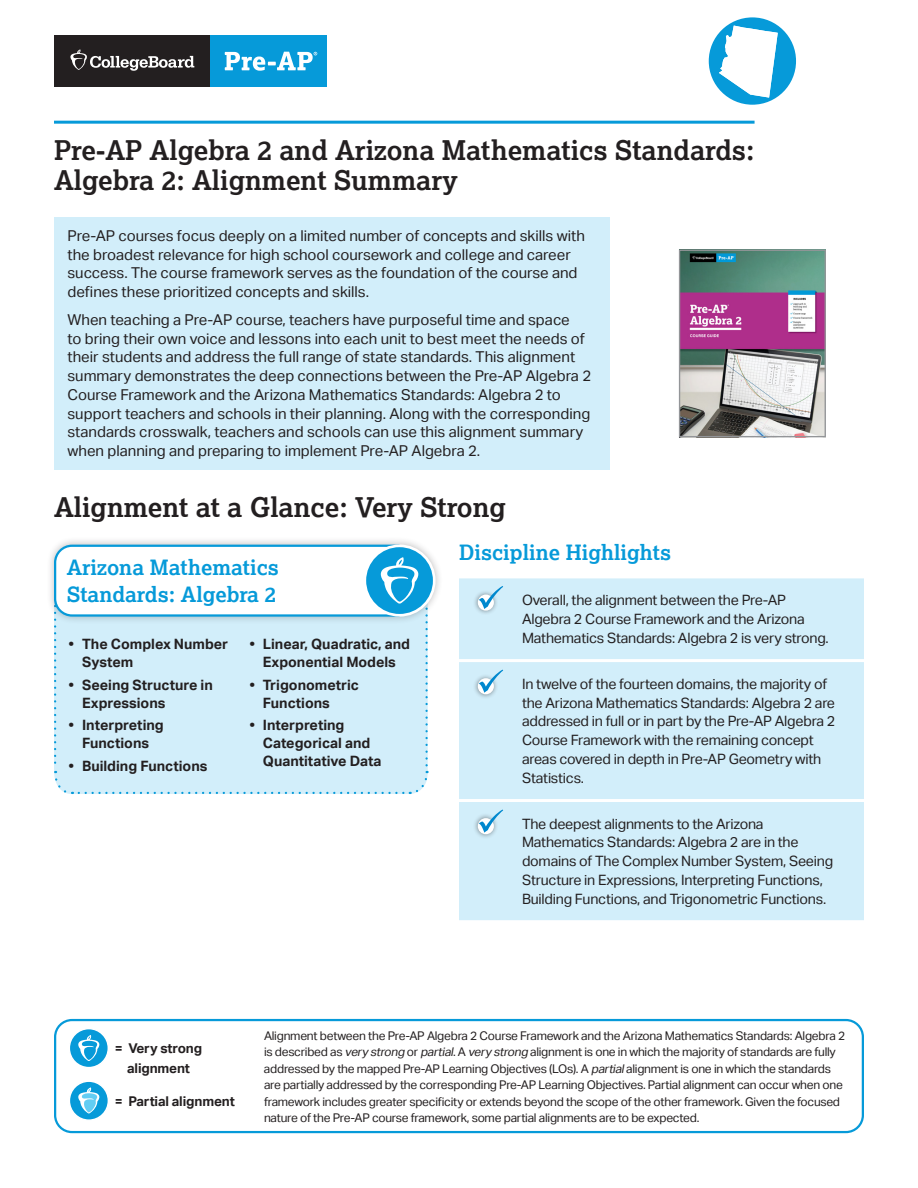
<style>
.page{position:relative;width:918px;height:1188px;background:#fff}
.page>*{position:absolute;margin:0;border:0;box-sizing:border-box;transform-origin:0 0}
.t1{font:700 27px/30px "Lexia";color:#231f20}
.t2{font:700 21px/27px "Lexia";color:#069ad9}
.t3{font:15px/18.8px "Aktiv Grotesk";color:#231f20}
.t4{font:14.25px/18.8px "Aktiv Grotesk";letter-spacing:-.015em;color:#231f20}
.t5{font:700 14.25px/18px "Aktiv Grotesk";color:#231f20}
.t6{font:700 13.5px/19.5px "Aktiv Grotesk";letter-spacing:-.01em;color:#231f20;text-align:center}
.t7{font:12px/16.5px "Aktiv Grotesk";letter-spacing:-.02em;color:#231f20}
.s1{font-style:italic}
</style>
<div class="page">
<div style="left:54px;top:36px;width:157px;height:51px;background:#231f20"></div>
<svg style="left:70px;top:49px;width:124px;height:22px"></svg>
<div style="left:211px;top:36px;width:116px;height:51px;background:#069ad9"></div>
<svg style="left:225px;top:52px;width:92px;height:19px"></svg>
<div style="left:709px;top:17px;width:87px;height:88px;background:#069ad9;border-radius:50%"></div>
<svg style="left:719px;top:26px;width:59px;height:72px"></svg>
<div style="left:54px;top:217px;width:556px;height:253px;background:#d2eefa"></div>
<hr style="left:54px;top:121px;width:701px;height:3px;background:#069ad9">
<div style="left:46px;top:536px;width:398px;height:89px;background:#231f20;opacity:.3"></div>
<svg style="left:53px;top:544px;width:383px;height:251px"></svg>
<div style="left:459px;top:578px;width:405px;height:342px;background:#d2eefa"></div>
<hr style="left:459px;top:659px;width:63px;height:3px;background:#fff">
<hr style="left:522px;top:659px;width:342px;height:3px;background:#fff">
<hr style="left:459px;top:799px;width:63px;height:3px;background:#fff">
<hr style="left:522px;top:799px;width:342px;height:3px;background:#fff">
<div style="left:473px;top:590px;width:26px;height:25px;background:#231f20;opacity:.5"></div>
<svg style="left:478px;top:595px;width:16px;height:16px"></svg>
<svg style="left:479px;top:586px;width:24px;height:23px"></svg>
<div style="left:473px;top:673px;width:26px;height:26px;background:#231f20;opacity:.5"></div>
<svg style="left:478px;top:678px;width:16px;height:16px"></svg>
<svg style="left:479px;top:670px;width:24px;height:23px"></svg>
<div style="left:473px;top:813px;width:26px;height:26px;background:#231f20;opacity:.5"></div>
<svg style="left:478px;top:818px;width:16px;height:16px"></svg>
<svg style="left:479px;top:810px;width:24px;height:23px"></svg>
<div style="left:54px;top:1019px;width:810px;height:114px;border:2px solid #069ad9;border-radius:17px"></div>
<svg style="left:70px;top:1029px;width:38px;height:38px"></svg>
<svg style="left:70px;top:1081px;width:38px;height:39px"></svg>
<img style="left:681px;top:252px;width:143px;height:183px">
<div style="left:679px;top:250px;width:147px;height:187px;border:1px solid #939598"></div>
<h1 class="t1" style="left:54px;top:134px;width:702px">Pre-AP Algebra 2 and Arizona Mathematics Standards:<br>Algebra 2: Alignment Summary</h1>
<p class="t3" style="left:68px;top:226px;width:519px">Pre-AP courses focus deeply on a limited number of concepts and skills with the broadest relevance for high school coursework and college and career success. The course framework serves as the foundation of the course and defines these prioritized concepts and skills.</p>
<p class="t3" style="left:68px;top:310px;width:525px">When teaching a Pre-AP course, teachers have purposeful time and space<br>to bring their own voice and lessons into each unit to best meet the needs of their students and address the full range of state standards. This alignment summary demonstrates the deep connections between the Pre-AP Algebra 2<br>Course Framework and the Arizona Mathematics Standards: Algebra 2 to support teachers and schools in their planning. Along with the corresponding standards crosswalk, teachers and schools can use this alignment summary when planning and preparing to implement Pre-AP Algebra 2.</p>
<h2 class="t1" style="left:54px;top:492px;width:453px">Alignment at a Glance: Very Strong</h2>
<h3 class="t2" style="left:67px;top:553px;width:214px">Arizona Mathematics<br>Standards: Algebra 2</h3>
<p class="t5" style="left:82px;top:635px;width:148px;text-indent:-14px">• The Complex Number<br>System</p>
<p class="t5" style="left:82px;top:676px;width:132px">Seeing Structure in<br>Expressions</p>
<p class="t5" style="left:82px;top:716px;width:83px">Interpreting<br>Functions</p>
<p class="t5" style="left:82px;top:757px;width:127px">Building Functions</p>
<h3 class="t2" style="left:459px;top:539px;width:214px">Discipline Highlights</h3>
<p class="t4" style="left:522px;top:591px;width:308px">Overall, the alignment between the Pre-AP<br>Algebra 2 Course Framework and the Arizona<br>Mathematics Standards: Algebra 2 is very strong.</p>
<p class="t4" style="left:522px;top:674px;width:315px">In twelve of the fourteen domains, the majority of the Arizona Mathematics Standards: Algebra 2 are addressed in full or in part by the Pre-AP Algebra 2<br>Course Framework with the remaining concept areas covered in depth in Pre-AP Geometry with Statistics.</p>
<p class="t4" style="left:522px;top:814px;width:313px">The deepest alignments to the Arizona Mathematics Standards: Algebra 2 are in the domains of The Complex Number System, Seeing Structure in Expressions, Interpreting Functions, Building Functions, and Trigonometric Functions.</p>
<p class="t5" style="left:249px;top:635px;width:162px;text-align:center">• Linear, Quadratic, and<br>Exponential Models</p>
<p class="t5" style="left:263px;top:676px;width:98px">Trigonometric<br>Functions</p>
<p class="t5" style="left:263px;top:716px;width:120px">Interpreting<br>Categorical and<br>Quantitative Data</p>
<p class="t5" style="left:69px;top:676px;width:7px">•</p>
<p class="t5" style="left:69px;top:716px;width:7px">•</p>
<p class="t5" style="left:69px;top:757px;width:7px">•</p>
<p class="t5" style="left:249px;top:676px;width:7px">•</p>
<p class="t5" style="left:249px;top:716px;width:7px">•</p>
<p class="t6" style="left:115px;top:1039px;width:89px">= Very strong alignment</p>
<p class="t6" style="left:115px;top:1092px;width:122px">= Partial alignment</p>
<p class="t7" style="left:264px;top:1027px;width:583px">Alignment between the Pre-AP Algebra 2 Course Framework and the Arizona Mathematics Standards: Algebra 2 is described as <span class="s1">verystrong</span>or <span class="s1">partial</span>. A <span class="s1">verystrong</span>alignment is one in which the majority of standards are fully addressed by the mapped Pre-AP Learning Objectives (LOs). A <span class="s1">partial</span>alignment is one in which the standards are partially addressed by the corresponding Pre-AP Learning Objectives. Partial alignment can occur when one framework includes greater specificity or extends beyond the scope of the other framework. Given the focused nature of the Pre-AP course framework, some partial alignments are to be expected.</p>
</div>
